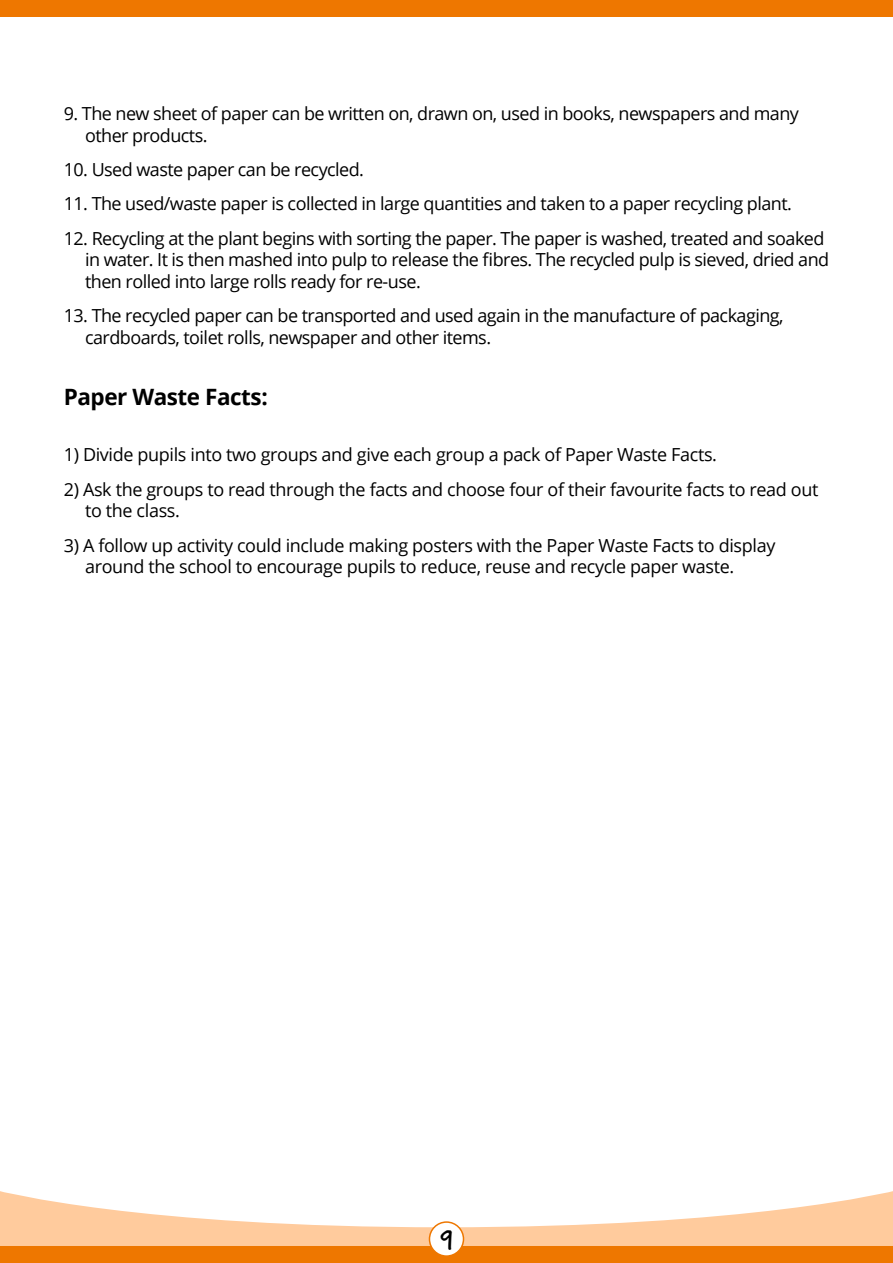
<style>
.page{position:relative;width:893px;height:1263px;background:#fff}
.page>*{position:absolute;margin:0;border:0;box-sizing:border-box;transform-origin:0 0}
.t1{font:30px "Completein Him";color:#000}
.t2{font:700 22.5px "Open Sans";letter-spacing:-.02em;color:#000}
.t3{font:18px/21.6px "Open Sans";letter-spacing:-.03em;color:#000}
.s1{font-family:"Open Sans";font-size:18px;color:#fff}
</style>
<div class="page">
<div style="left:0;top:1237px;width:893px;height:26px;background:#e70"></div>
<div style="left:0;top:0;width:893px;height:17px;background:#e70"></div>
<svg style="left:0;top:1191px;width:893px;height:55px;fill:#ffcb9d"></svg>
<div style="left:429px;top:1222px;width:34px;height:34px;background:#fff;border-radius:50%"></div>
<div style="left:429px;top:1221px;width:35px;height:36px;border:2px solid #e70;border-radius:50%"></div>
<p class="t3" style="left:85px;top:102px;width:715px;text-indent:-21px">9. The new sheet of paper can be written on, drawn on, used in books, newspapers and many other products.</p>
<p class="t3" style="left:64px;top:158px;width:302px">10. Used waste paper can be recycled.</p>
<p class="t3" style="left:64px;top:193px;width:730px">11. The used/waste paper is collected in large quantities and taken to a paper recycling plant.</p>
<p class="t3" style="left:85px;top:227px;width:746px;text-indent:-21px">12. Recycling at the plant begins with sorting the paper. The paper is washed, treated and soaked in water. It is then mashed into pulp to release the fibres. The recycled pulp is sieved, dried and then rolled into large rolls ready for re-use.</p>
<p class="t3" style="left:85px;top:305px;width:700px;text-indent:-21px">13. The recycled paper can be transported and used again in the manufacture of packaging, cardboards, toilet rolls, newspaper and other items.</p>
<p class="t2" style="left:64px;top:381px;width:205px">Paper Waste Facts:</p>
<p class="t3" style="left:64px;top:443px;width:655px">1) Divide pupils into two groups and give each group a pack of Paper Waste Facts.</p>
<p class="t3" style="left:85px;top:478px;width:735px;text-indent:-21px">2) Ask the groups to read through the facts and choose four of their favourite facts to read out to the class.</p>
<p class="t3" style="left:85px;top:534px;width:692px;text-indent:-21px">3) A follow up activity could include making posters with the Paper Waste Facts to display around the school to encourage pupils to reduce, reuse and recycle paper waste.</p>
<h1 class="t1" style="left:441px;top:1225px;width:13px">9<span class="s1">9</span></h1>
</div>
